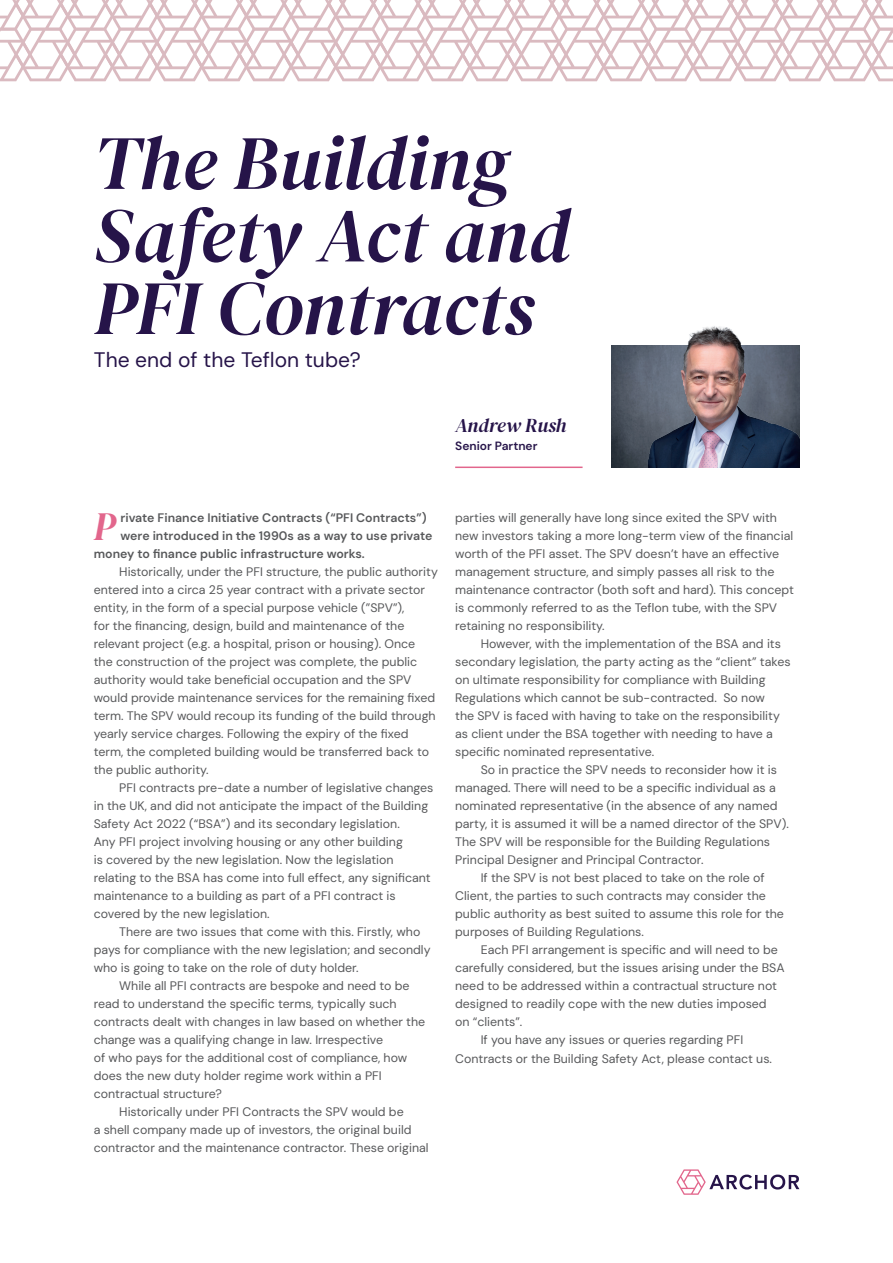
<style>
.page{position:relative;width:893px;height:1263px;background:#fff}
.page>*{position:absolute;margin:0;border:0;box-sizing:border-box;transform-origin:0 0}
.t1{font:italic 76.5px/72.6px "DM Serif Display";color:#261449}
.t2{font:italic 39.6px "DM Serif Display";color:#e2668c}
.t3{font:21px "DM Sans";color:#261449}
.t4{font:italic 19.5px "DM Serif Display";letter-spacing:-.01em;color:#261449}
.t5{font:12.3px/18px "DM Sans";color:#57585a}
.t6{font:600 12.3px "DM Sans";color:#57585a}
.t7{font:600 12px "DM Sans";color:#261449}
</style>
<div class="page">
<svg style="left:676px;top:1169px;width:123px;height:26px"></svg>
<hr style="left:455px;top:467px;width:128px;height:1px;background:#e2668c">
<svg style="left:0;top:0;width:893px;height:81px"></svg>
<img style="left:612px;top:326px;width:188px;height:142px">
<h1 class="t1" style="left:94px;top:128px;width:477px">The Building<br>Safety Act and<br>PFI Contracts</h1>
<h3 class="t3" style="left:94px;top:347px;width:268px">The end of the Teflon tube?</h3>
<h3 class="t4" style="left:455px;top:414px;width:113px">Andrew Rush</h3>
<p class="t7" style="left:455px;top:438px;width:84px">Senior Partner</p>
<h2 class="t2" style="left:94px;top:504px;width:24px">P</h2>
<p class="t6" style="left:121px;top:510px;width:308px">rivate Finance Initiative Contracts (“PFI Contracts”)</p>
<p class="t6" style="left:121px;top:528px;width:313px">were introduced in the 1990s as a way to use private</p>
<p class="t6" style="left:94px;top:546px;width:273px">money to finance public infrastructure works.</p>
<p class="t5" style="left:94px;top:563px;width:346px;text-indent:26px">Historically, under the PFI structure, the public authority entered into a circa 25 year contract with a private sector entity, in the form of a special purpose vehicle (”SPV”),<br>for the financing, design, build and maintenance of the relevant project (e.g. a hospital, prison or housing). Once<br>the construction of the project was complete, the public authority would take beneficial occupation and the SPV would provide maintenance services for the remaining fixed term. The SPV would recoup its funding of the build through yearly service charges. Following the expiry of the fixed term, the completed building would be transferred back to the public authority.</p>
<p class="t5" style="left:94px;top:779px;width:341px;text-indent:26px">PFI contracts pre-date a number of legislative changes in the UK, and did not anticipate the impact of the Building Safety Act 2022 (“BSA”) and its secondary legislation.<br>Any PFI project involving housing or any other building<br>is covered by the new legislation. Now the legislation relating to the BSA has come into full effect, any significant maintenance to a building as part of a PFI contract is covered by the new legislation.</p>
<p class="t5" style="left:119px;top:923px;width:303px">There are two issues that come with this. Firstly, who</p>
<p class="t5" style="left:94px;top:941px;width:338px">pays for compliance with the new legislation; and secondly</p>
<p class="t5" style="left:94px;top:959px;width:266px">who is going to take on the role of duty holder.</p>
<p class="t5" style="left:119px;top:977px;width:292px">While all PFI contracts are bespoke and need to be</p>
<p class="t5" style="left:94px;top:995px;width:304px">read to understand the specific terms, typically such</p>
<p class="t5" style="left:94px;top:1013px;width:333px">contracts dealt with changes in law based on whether the</p>
<p class="t5" style="left:94px;top:1031px;width:291px">change was a qualifying change in law. Irrespective</p>
<p class="t5" style="left:94px;top:1049px;width:315px">of who pays for the additional cost of compliance, how</p>
<p class="t5" style="left:94px;top:1067px;width:289px">does the new duty holder regime work within a PFI</p>
<p class="t5" style="left:94px;top:1085px;width:130px">contractual structure?</p>
<p class="t5" style="left:119px;top:1103px;width:286px">Historically under PFI Contracts the SPV would be</p>
<p class="t5" style="left:94px;top:1121px;width:319px">a shell company made up of investors, the original build</p>
<p class="t5" style="left:94px;top:1139px;width:336px">contractor and the maintenance contractor. These original</p>
<p class="t5" style="left:455px;top:509px;width:340px">parties will generally have long since exited the SPV with new investors taking a more long-term view of the financial worth of the PFI asset. The SPV doesn’t have an effective management structure, and simply passes all risk to the maintenance contractor (both soft and hard). This concept is commonly referred to as the Teflon tube, with the SPV retaining no responsibility.</p>
<p class="t5" style="left:455px;top:635px;width:337px;text-indent:26px">However, with the implementation of the BSA and its secondary legislation, the party acting as the “client” takes on ultimate responsibility for compliance with Building Regulations which cannot be sub-contracted. So now<br>the SPV is faced with having to take on the responsibility as client under the BSA together with needing to have a specific nominated representative.</p>
<p class="t5" style="left:481px;top:761px;width:298px">So in practice the SPV needs to reconsider how it is</p>
<p class="t5" style="left:455px;top:779px;width:322px">managed. There will need to be a specific individual as a</p>
<p class="t5" style="left:455px;top:797px;width:324px">nominated representative (in the absence of any named</p>
<p class="t5" style="left:455px;top:815px;width:335px">party, it is assumed it will be a named director of the SPV).</p>
<p class="t5" style="left:455px;top:833px;width:316px">The SPV will be responsible for the Building Regulations</p>
<p class="t5" style="left:455px;top:851px;width:250px">Principal Designer and Principal Contractor.</p>
<p class="t5" style="left:481px;top:869px;width:286px">If the SPV is not best placed to take on the role of</p>
<p class="t5" style="left:455px;top:887px;width:312px">Client, the parties to such contracts may consider the</p>
<p class="t5" style="left:455px;top:905px;width:330px">public authority as best suited to assume this role for the</p>
<p class="t5" style="left:455px;top:923px;width:190px">purposes of Building Regulations.</p>
<p class="t5" style="left:481px;top:941px;width:299px">Each PFI arrangement is specific and will need to be</p>
<p class="t5" style="left:455px;top:959px;width:331px">carefully considered, but the issues arising under the BSA</p>
<p class="t5" style="left:455px;top:977px;width:323px">need to be addressed within a contractual structure not</p>
<p class="t5" style="left:455px;top:995px;width:313px">designed to readily cope with the new duties imposed</p>
<p class="t5" style="left:455px;top:1013px;width:69px">on “clients”.</p>
<p class="t5" style="left:481px;top:1031px;width:264px">If you have any issues or queries regarding PFI</p>
<p class="t5" style="left:455px;top:1049px;width:318px">Contracts or the Building Safety Act, please contact us.</p>
</div>
